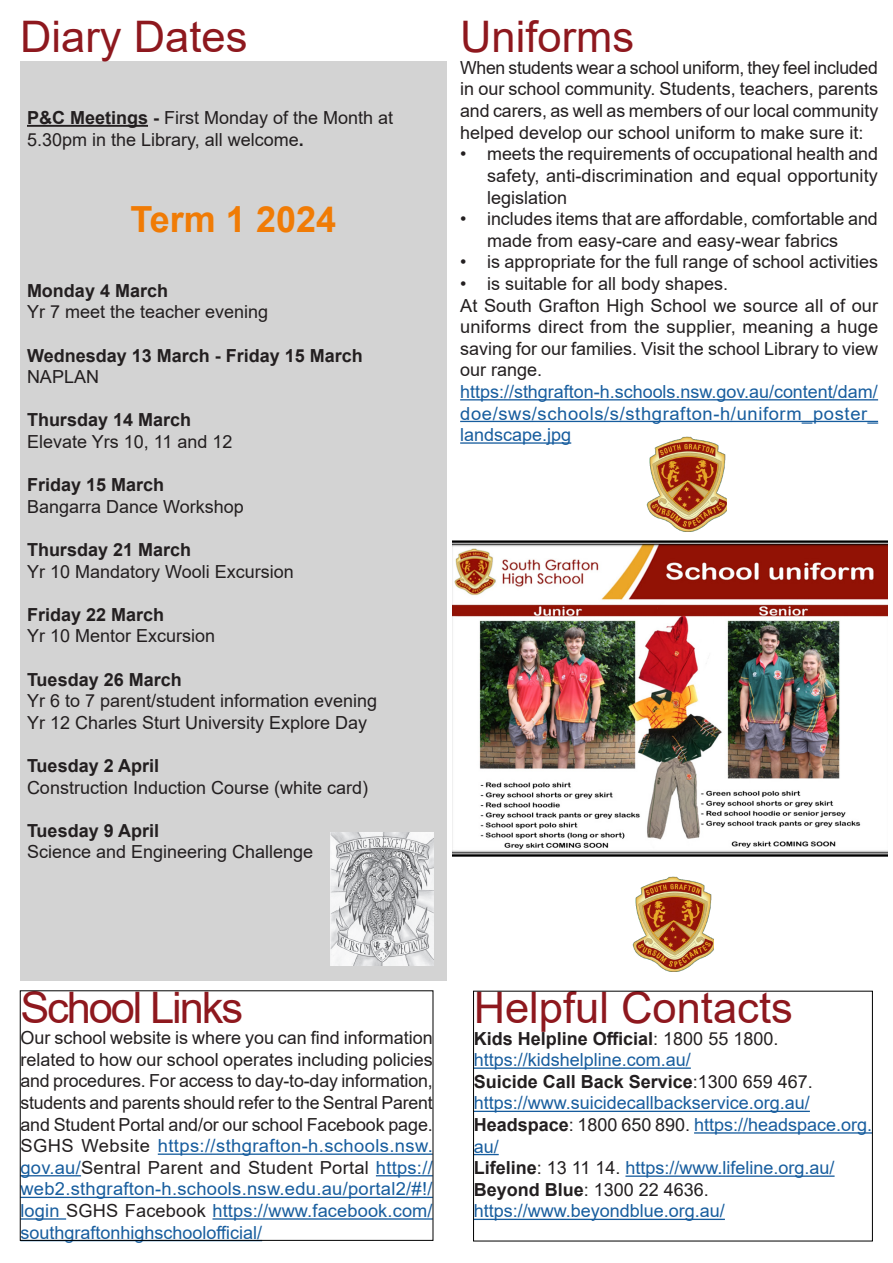
<style>
.page{position:relative;width:893px;height:1263px;background:#fff}
.page>*{position:absolute;margin:0;border:0;box-sizing:border-box;transform-origin:0 0}
.t1{font:43.5px "Arial";color:#8e181e}
.t2{font:43.5px "Arial";letter-spacing:-.05em;color:#8e181e}
.t3{font:700 36px "Arial";color:#f07b05}
.text{font:18px/21.6px "Arial";color:#231f20;text-align:justify}
.text-2{font:18px/21.6px "Arial";color:#175d9e;text-align:justify}
.text-3{font:700 18px "Arial";color:#231f20}
.s1{font-weight:700}
.s2{color:#231f20}
.s3{font-weight:400}
.s4{font-weight:700;color:#231f20}
</style>
<div class="page">
<div style="left:20px;top:61px;width:426px;height:919px;background:#d3d3d3"></div>
<hr style="left:27px;top:125px;width:121px;height:2px;background:#231f20">
<hr style="left:158px;top:1153px;width:275px;height:2px;background:#175d9e">
<hr style="left:20px;top:1175px;width:61px;height:1px;background:#175d9e">
<hr style="left:376px;top:1175px;width:57px;height:1px;background:#175d9e">
<hr style="left:20px;top:1197px;width:413px;height:1px;background:#175d9e">
<hr style="left:20px;top:1218px;width:46px;height:1px;background:#175d9e">
<hr style="left:212px;top:1218px;width:221px;height:1px;background:#175d9e">
<hr style="left:20px;top:1240px;width:242px;height:1px;background:#175d9e">
<hr style="left:474px;top:1067px;width:217px;height:2px;background:#175d9e">
<hr style="left:474px;top:1111px;width:336px;height:1px;background:#175d9e">
<hr style="left:694px;top:1132px;width:178px;height:1px;background:#175d9e">
<svg style="left:475px;top:1154px;width:24px;height:1px"></svg>
<hr style="left:625px;top:1175px;width:210px;height:2px;background:#175d9e">
<hr style="left:474px;top:1219px;width:251px;height:1px;background:#175d9e">
<div style="left:473px;top:991px;width:400px;height:250px;border:1px solid #000"></div>
<hr style="left:460px;top:399px;width:418px;height:1px;background:#175d9e">
<hr style="left:460px;top:421px;width:418px;height:1px;background:#175d9e">
<hr style="left:460px;top:442px;width:111px;height:2px;background:#175d9e">
<img style="left:452px;top:540px;width:436px;height:316px">
<img style="left:330px;top:832px;width:103px;height:133px">
<img style="left:647px;top:436px;width:80px;height:95px">
<img style="left:633px;top:876px;width:80px;height:95px">
<p class="t1" style="left:20px;top:7px;width:229px">Diary Dates</p>
<p class="text" style="left:27px;top:107px;width:368px"><span class="s1">P&amp;C Meetings -</span> First Monday of the Month at<br>5.30pm in the Library, all welcome<span class="s1">.</span></p>
<p class="t3" style="left:131px;top:194px;width:207px">Term 1 2024</p>
<p class="text-3" style="left:27px;top:278px;width:143px">Monday 4 March</p>
<p class="text" style="left:27px;top:301px;width:243px">Yr 7 meet the teacher evening</p>
<p class="text-3" style="left:27px;top:343px;width:337px">Wednesday 13 March - Friday 15 March</p>
<p class="text" style="left:27px;top:366px;width:74px">NAPLAN</p>
<p class="text-3" style="left:27px;top:407px;width:166px">Thursday 14 March</p>
<p class="text" style="left:27px;top:431px;width:207px">Elevate Yrs 10, 11 and 12</p>
<p class="text-3" style="left:27px;top:472px;width:139px">Friday 15 March</p>
<p class="text" style="left:27px;top:495px;width:218px">Bangarra Dance Workshop</p>
<p class="text-3" style="left:27px;top:537px;width:166px">Thursday 21 March</p>
<p class="text" style="left:27px;top:560px;width:268px">Yr 10 Mandatory Wooli Excursion</p>
<p class="text-3" style="left:27px;top:602px;width:139px">Friday 22 March</p>
<p class="text" style="left:27px;top:625px;width:190px">Yr 10 Mentor Excursion</p>
<p class="text-3" style="left:27px;top:667px;width:156px">Tuesday 26 March</p>
<p class="text" style="left:27px;top:690px;width:352px">Yr 6 to 7 parent/student information evening</p>
<p class="text" style="left:27px;top:711px;width:342px">Yr 12 Charles Sturt University Explore Day</p>
<p class="text-3" style="left:27px;top:753px;width:134px">Tuesday 2 April</p>
<p class="text" style="left:27px;top:776px;width:343px">Construction Induction Course (white card)</p>
<p class="text-3" style="left:27px;top:818px;width:134px">Tuesday 9 April</p>
<p class="text" style="left:27px;top:841px;width:288px">Science and Engineering Challenge</p>
<p class="t1" style="left:460px;top:7px;width:175px">Uniforms</p>
<p class="text" style="left:460px;top:57px;width:420px">When students wear a school uniform, they feel included in our school community. Students, teachers, parents and carers, as well as members of our local community helped develop our school uniform to make sure it:</p>
<p class="text" style="left:487px;top:143px;width:392px;text-indent:-27px">• meets the requirements of occupational health and safety, anti-discrimination and equal opportunity legislation</p>
<p class="text" style="left:487px;top:208px;width:392px;text-indent:-27px">• includes items that are affordable, comfortable and made from easy-care and easy-wear fabrics</p>
<p class="text" style="left:460px;top:251px;width:419px">• is appropriate for the full range of school activities</p>
<p class="text" style="left:460px;top:273px;width:270px">• is suitable for all body shapes.</p>
<p class="text" style="left:460px;top:294px;width:420px">At South Grafton High School we source all of our uniforms direct from the supplier, meaning a huge saving for our families. Visit the school Library to view our range.</p>
<p class="text-2" style="left:460px;top:381px;width:419px">https://sthgrafton-h.schools.nsw.gov.au/content/dam/ doe/sws/schools/s/sthgrafton-h/uniform_poster_ landscape.jpg</p>
<p class="t2" style="left:20px;top:977px;width:224px">School Links</p>
<p class="text" style="left:20px;top:1027px;width:414px">Our school website is where you can find information related to how our school operates including policies and procedures. For access to day-to-day information, students and parents should refer to the Sentral Parent and Student Portal and/or our school Facebook page.</p>
<p class="text-2" style="left:20px;top:1135px;width:414px"><span class="s2">SGHS Website</span> https://sthgrafton-h.schools.nsw. gov.au/<span class="s2">Sentral Parent and Student Portal</span> https:// web2.sthgrafton-h.schools.nsw.edu.au/portal2/#!/ login <span class="s2">SGHS Facebook</span> https://www.facebook.com/ southgraftonhighschoolofficial/</p>
<p class="t1" style="left:474px;top:978px;width:321px">Helpful Contacts</p>
<p class="text-3" style="left:474px;top:1025px;width:306px">Kids Helpline Official<span class="s3">: 1800 55 1800.</span></p>
<p class="text-2" style="left:474px;top:1049px;width:219px">https://kidshelpline.com.au/</p>
<p class="text-3" style="left:474px;top:1069px;width:341px">Suicide Call Back Service<span class="s3">:1300 659 467.</span></p>
<p class="text-2" style="left:474px;top:1092px;width:338px">https://www.suicidecallbackservice.org.au/</p>
<p class="text-2" style="left:474px;top:1114px;width:400px"><span class="s4">Headspace</span><span class="s2">: 1800 650 890.</span> https://headspace.org. au/</p>
<p class="text-2" style="left:474px;top:1157px;width:362px"><span class="s4">Lifeline</span><span class="s2">: 13 11 14.</span> https://www.lifeline.org.au/</p>
<p class="text" style="left:474px;top:1178px;width:237px"><span class="s1">Beyond Blue</span>: 1300 22 4636.</p>
<p class="text-2" style="left:474px;top:1200px;width:253px">https://www.beyondblue.org.au/</p>
</div>
